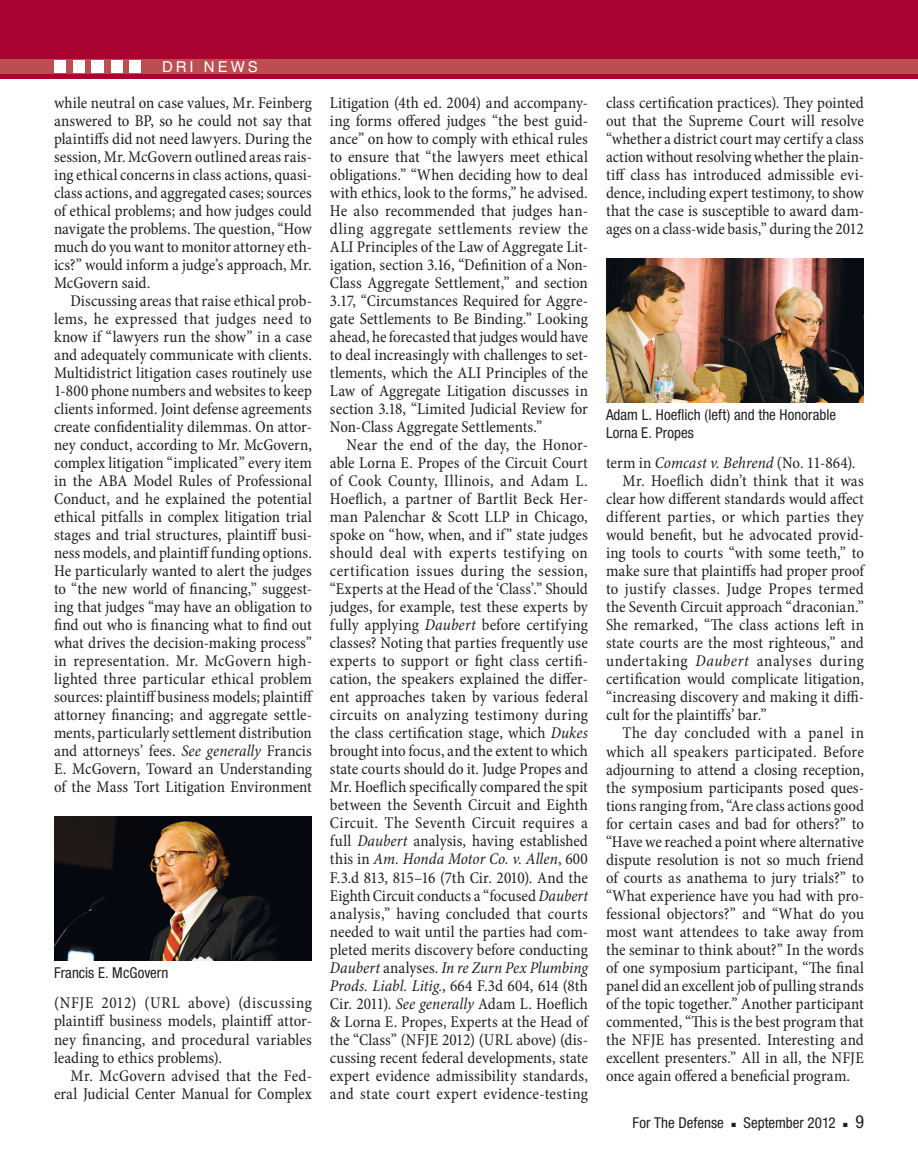
<style>
.page{position:relative;width:918px;height:1175px;background:#fff}
.page>*{position:absolute;margin:0;border:0;box-sizing:border-box;transform-origin:0 0}
.t1{font:condensed 18px "Helvetica Neue";color:#231f20}
.t2{font:condensed 16.5px/18px "Minion Pro";letter-spacing:.005em;color:#231f20;text-align:justify}
.t3{font:condensed 16.5px "Minion Pro";letter-spacing:.035em;color:#231f20}
.t4{font:condensed 16.5px "Minion Pro";letter-spacing:.025em;color:#231f20}
.t5{font:condensed 15px/18px "Helvetica Neue";color:#231f20}
.t6{font:15px "Helvetica";letter-spacing:.2em;color:#fff}
.s1{font-style:italic}
</style>
<div class="page">
<div style="left:0;top:0;width:918px;height:78px;background:#a90332"></div>
<div style="left:0;top:59px;width:918px;height:15px;background:#bc4e53"></div>
<div style="left:54px;top:60px;width:12px;height:12px;background:#fff"></div>
<div style="left:73px;top:60px;width:12px;height:12px;background:#fff"></div>
<div style="left:92px;top:60px;width:12px;height:12px;background:#fff"></div>
<div style="left:111px;top:60px;width:12px;height:12px;background:#fff"></div>
<div style="left:129px;top:60px;width:12px;height:12px;background:#fff"></div>
<img style="left:606px;top:258px;width:258px;height:144px">
<img style="left:54px;top:816px;width:258px;height:144px">
<p class="t6" style="left:162px;top:58px;width:97px">DRI NEWS</p>
<p class="t2" style="left:54px;top:94px;width:260px">while neutral on case values, Mr. Feinberg answered to BP, so he could not say that plaintiffs did not need lawyers. During the session, Mr. McGovern outlined areas rais&shy;ing ethical concerns in class actions, quasi&shy;class actions, and aggregated cases; sources of ethical problems; and how judges could navigate the problems. The question, “How much do you want to monitor attorney eth&shy;ics?” would inform a judge’s approach, Mr.<br>McGovern said.</p>
<p class="t2" style="left:54px;top:292px;width:261px;text-indent:16px">Discussing areas that raise ethical prob&shy;lems, he expressed that judges need to know if “lawyers run the show” in a case and adequately communicate with clients.<br>Multidistrict litigation cases routinely use 1-800 phone numbers and websites to keep clients informed. Joint defense agreements create confidentiality dilemmas. On attor&shy;ney conduct, according to Mr. McGovern, complex litigation “implicated” every item in the ABA Model Rules of Professional Conduct, and he explained the potential ethical pitfalls in complex litigation trial stages and trial structures, plaintiff busi&shy;ness models, and plaintiff funding options.<br>He particularly wanted to alert the judges to “the new world of financing,” suggest&shy;ing that judges “may have an obligation to find out who is financing what to find out what drives the decision-making process” in representation. Mr. McGovern high&shy;lighted three particular ethical problem sources: plaintiff business models; plaintiff attorney financing; and aggregate settle&shy;ments, particularly settlement distribution and attorneys’ fees. <span class="s1">See generally</span> Francis E. McGovern, Toward an Understanding of the Mass Tort Litigation Environment</p>
<p class="t5" style="left:54px;top:964px;width:116px">Francis E. McGovern</p>
<p class="t2" style="left:54px;top:994px;width:260px">(NFJE 2012) (URL above) (discussing plaintiff business models, plaintiff attor&shy;ney financing, and procedural variables leading to ethics problems).</p>
<p class="t2" style="left:54px;top:1066px;width:259px;text-align:right">Mr. McGovern advised that the Fed&shy;eral Judicial Center Manual for Complex</p>
<p class="t2" style="left:330px;top:94px;width:260px">Litigation (4th ed. 2004) and accompany&shy;ing forms offered judges “the best guid&shy;ance” on how to comply with ethical rules to ensure that “the lawyers meet ethical obligations.” “When deciding how to deal with ethics, look to the forms,” he advised.<br>He also recommended that judges han&shy;dling aggregate settlements review the ALI Principles of the Law of Aggregate Lit&shy;igation, section 3.16, “Definition of a Non-Class Aggregate Settlement,” and section 3.17, “Circumstances Required for Aggre&shy;gate Settlements to Be Binding.” Looking ahead, he forecasted that judges would have to deal increasingly with challenges to set&shy;tlements, which the ALI Principles of the Law of Aggregate Litigation discusses in section 3.18, “Limited Judicial Review for Non-Class Aggregate Settlements.”</p>
<p class="t2" style="left:330px;top:436px;width:260px;text-indent:16px">Near the end of the day, the Honor&shy;able Lorna E. Propes of the Circuit Court of Cook County, Illinois, and Adam L.<br>Hoeflich, a partner of Bartlit Beck Her&shy;man Palenchar &amp; Scott LLP in Chicago, spoke on “how, when, and if” state judges should deal with experts testifying on certification issues during the session, “Experts at the Head of the ‘Class’.” Should judges, for example, test these experts by fully applying <span class="s1">Daubert</span> before certifying classes? Noting that parties frequently use experts to support or fight class certifi&shy;cation, the speakers explained the differ&shy;ent approaches taken by various federal circuits on analyzing testimony during the class certification stage, which <span class="s1">Dukes </span>brought into focus, and the extent to which state courts should do it. Judge Propes and Mr. Hoeflich specifically compared the spit between the Seventh Circuit and Eighth Circuit. The Seventh Circuit requires a full <span class="s1">Daubert</span> analysis, having established this in <span class="s1">Am. Honda Motor Co. v. Allen</span>, 600<br>F.3.d 813, 815–16 (7th Cir. 2010). And the Eighth Circuit conducts a “focused <span class="s1">Daubert </span>analysis,” having concluded that courts needed to wait until the parties had com&shy;pleted merits discovery before conducting <span class="s1">Daubert</span> analyses. <span class="s1">In re Zurn Pex Plumbing Prods. Liabl. Litig.</span>, 664 F.3d 604, 614 (8th Cir. 2011). <span class="s1">See generally</span> Adam L. Hoeflich &amp; Lorna E. Propes, Experts at the Head of the “Class” (NFJE 2012) (URL above) (dis&shy;cussing recent federal developments, state expert evidence admissibility standards, and state court expert evidence-testing</p>
<p class="t2" style="left:606px;top:94px;width:260px">class certification practices). They pointed out that the Supreme Court will resolve “whether a district court may certify a class action without resolving whether the plain&shy;tiff class has introduced admissible evi&shy;dence, including expert testimony, to show that the case is susceptible to award dam&shy;ages on a class-wide basis,” during the 2012</p>
<p class="t5" style="left:606px;top:406px;width:231px">Adam L. Hoeflich (left) and the Honorable<br>Lorna E. Propes</p>
<p class="t2" style="left:606px;top:454px;width:251px">term in <span class="s1">Comcast v. Behrend</span> (No. 11-864).</p>
<p class="t2" style="left:623px;top:472px;width:243px">Mr. Hoeflich didn’t think that it was</p>
<p class="t2" style="left:606px;top:490px;width:259px">clear how different standards would affect</p>
<p class="t2" style="left:606px;top:508px;width:259px">different parties, or which parties they</p>
<p class="t2" style="left:606px;top:526px;width:259px">would benefit, but he advocated provid-</p>
<p class="t2" style="left:606px;top:544px;width:259px">ing tools to courts “with some teeth,” to</p>
<p class="t2" style="left:606px;top:562px;width:259px">make sure that plaintiffs had proper proof</p>
<p class="t2" style="left:606px;top:580px;width:259px">to justify classes. Judge Propes termed</p>
<p class="t2" style="left:606px;top:598px;width:259px">the Seventh Circuit approach “draconian.”</p>
<p class="t2" style="left:606px;top:616px;width:259px">She remarked, “The class actions left in</p>
<p class="t2" style="left:606px;top:634px;width:259px">state courts are the most righteous,” and</p>
<p class="t3" style="left:606px;top:650px;width:259px">undertaking <span class="s1">Daubert</span> analyses during</p>
<p class="t2" style="left:606px;top:670px;width:260px">certification would complicate litigation,</p>
<p class="t2" style="left:606px;top:688px;width:259px">“increasing discovery and making it diffi-</p>
<p class="t2" style="left:606px;top:706px;width:162px">cult for the plaintiffs’ bar.”</p>
<p class="t4" style="left:623px;top:722px;width:243px">The day concluded with a panel in</p>
<p class="t2" style="left:606px;top:742px;width:259px">which all speakers participated. Before</p>
<p class="t2" style="left:606px;top:760px;width:259px">adjourning to attend a closing reception,</p>
<p class="t2" style="left:606px;top:778px;width:259px">the symposium participants posed ques-</p>
<p class="t2" style="left:606px;top:796px;width:259px">tions ranging from, “Are class actions good</p>
<p class="t2" style="left:606px;top:814px;width:259px">for certain cases and bad for others?” to</p>
<p class="t2" style="left:606px;top:832px;width:260px">“Have we reached a point where alternative</p>
<p class="t2" style="left:606px;top:850px;width:259px">dispute resolution is not so much friend</p>
<p class="t2" style="left:606px;top:868px;width:260px">of courts as anathema to jury trials?” to</p>
<p class="t2" style="left:606px;top:886px;width:259px">“What experience have you had with pro-</p>
<p class="t2" style="left:606px;top:904px;width:260px">fessional objectors?” and “What do you</p>
<p class="t2" style="left:606px;top:922px;width:259px">most want attendees to take away from</p>
<p class="t2" style="left:606px;top:940px;width:259px">the seminar to think about?” In the words</p>
<p class="t2" style="left:606px;top:958px;width:260px">of one symposium participant, “The final</p>
<p class="t2" style="left:606px;top:976px;width:259px">panel did an excellent job of pulling strands</p>
<p class="t2" style="left:606px;top:994px;width:259px">of the topic together.” Another participant</p>
<p class="t2" style="left:606px;top:1012px;width:259px">commented, “This is the best program that</p>
<p class="t2" style="left:606px;top:1030px;width:259px">the NFJE has presented. Interesting and</p>
<p class="t2" style="left:606px;top:1048px;width:259px">excellent presenters.” All in all, the NFJE</p>
<p class="t2" style="left:606px;top:1066px;width:246px">once again offered a beneficial program.</p>
<p class="t5" style="left:632px;top:1114px;width:93px">For The Defense</p>
<p class="t5" style="left:731px;top:1114px;width:106px">■ September 2012</p>
<p class="t1" style="left:843px;top:1111px;width:22px">■ 9</p>
</div>
